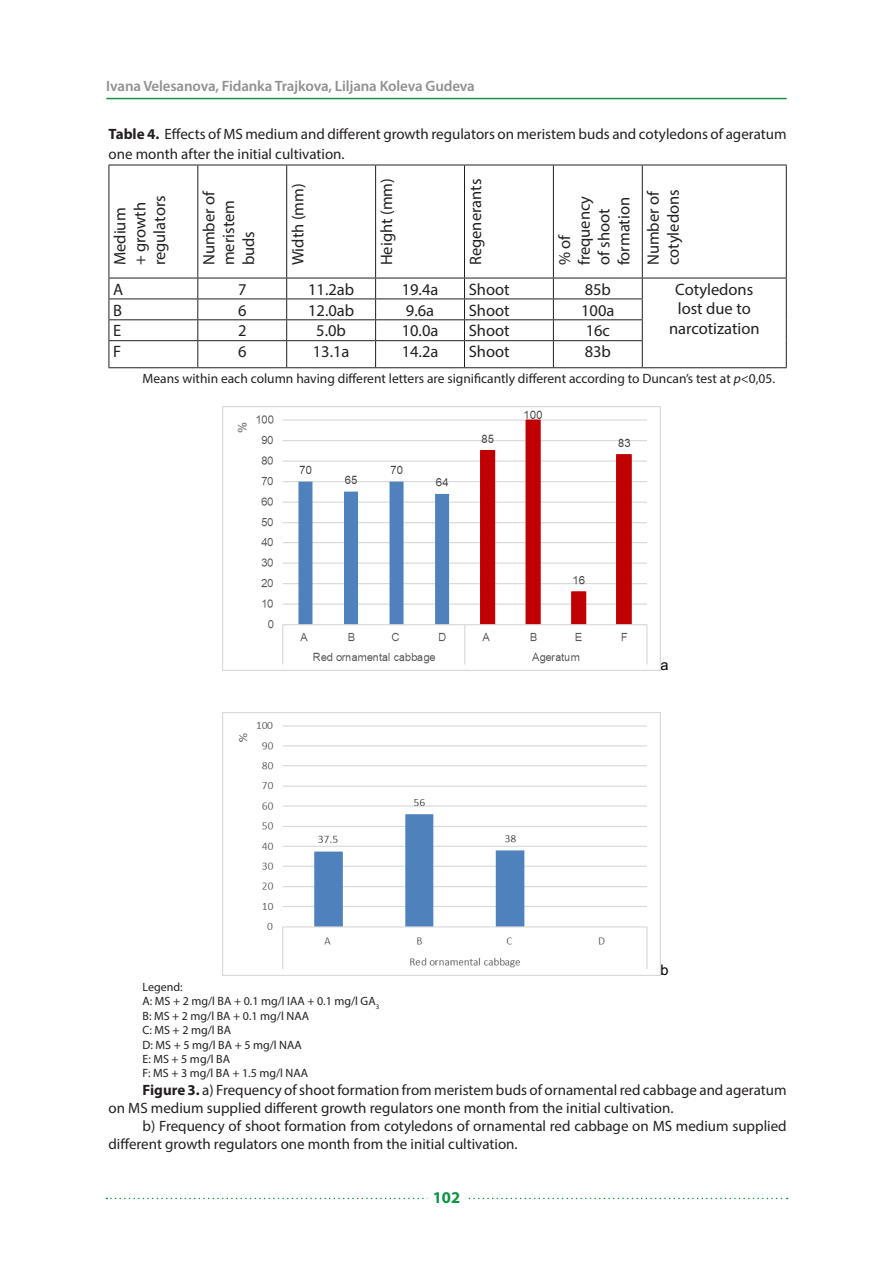
<style>
.page{position:relative;width:893px;height:1263px;background:#fff}
.page>*{position:absolute;margin:0;border:0;box-sizing:border-box;transform-origin:0 0}
.t1{font:16.5px/19.8px "Myriad Pro";color:#231f20}
.t2{font:700 16.5px "Myriad Pro";color:#0d9346}
.t3{font:15px/18px "Myriad Pro";color:#231f20}
.t4{font:600 15px "Myriad Pro";letter-spacing:-.01em;color:#231f20}
.t5{font:14.55px "Arial";color:#000}
.t6{font:13.5px "Myriad Pro";color:#231f20}
.t7{font:12px "Myriad Pro";color:#231f20}
.s1{font-weight:700}
.s2{font-style:italic}
</style>
<div class="page">
<svg style="left:106px;top:1198px;width:682px;height:1px"></svg>
<div style="left:427px;top:1180px;width:39px;height:38px;background:#fff;border-radius:50%"></div>
<hr style="left:106px;top:98px;width:681px;height:1px;background:#0f9345">
<hr style="left:109px;top:165px;width:89px;height:1px;background:#231f20">
<hr style="left:198px;top:165px;width:89px;height:1px;background:#231f20">
<hr style="left:287px;top:165px;width:89px;height:1px;background:#231f20">
<hr style="left:376px;top:165px;width:88px;height:1px;background:#231f20">
<hr style="left:464px;top:165px;width:89px;height:1px;background:#231f20">
<hr style="left:553px;top:165px;width:89px;height:1px;background:#231f20">
<hr style="left:642px;top:165px;width:145px;height:1px;background:#231f20">
<hr style="left:109px;top:278px;width:89px;height:1px;background:#231f20">
<hr style="left:198px;top:278px;width:89px;height:1px;background:#231f20">
<hr style="left:287px;top:278px;width:89px;height:1px;background:#231f20">
<hr style="left:376px;top:278px;width:88px;height:1px;background:#231f20">
<hr style="left:464px;top:278px;width:89px;height:1px;background:#231f20">
<hr style="left:553px;top:278px;width:89px;height:1px;background:#231f20">
<hr style="left:642px;top:278px;width:145px;height:1px;background:#231f20">
<hr style="left:109px;top:299px;width:89px;height:1px;background:#231f20">
<hr style="left:198px;top:299px;width:89px;height:1px;background:#231f20">
<hr style="left:287px;top:299px;width:89px;height:1px;background:#231f20">
<hr style="left:376px;top:299px;width:88px;height:1px;background:#231f20">
<hr style="left:464px;top:299px;width:89px;height:1px;background:#231f20">
<hr style="left:553px;top:299px;width:90px;height:1px;background:#231f20">
<hr style="left:109px;top:319px;width:89px;height:1px;background:#231f20">
<hr style="left:198px;top:319px;width:89px;height:1px;background:#231f20">
<hr style="left:287px;top:319px;width:89px;height:1px;background:#231f20">
<hr style="left:376px;top:319px;width:88px;height:1px;background:#231f20">
<hr style="left:464px;top:319px;width:89px;height:1px;background:#231f20">
<hr style="left:553px;top:319px;width:90px;height:1px;background:#231f20">
<hr style="left:109px;top:340px;width:89px;height:1px;background:#231f20">
<hr style="left:198px;top:340px;width:89px;height:1px;background:#231f20">
<hr style="left:287px;top:340px;width:89px;height:1px;background:#231f20">
<hr style="left:376px;top:340px;width:88px;height:1px;background:#231f20">
<hr style="left:464px;top:340px;width:89px;height:1px;background:#231f20">
<hr style="left:553px;top:340px;width:90px;height:1px;background:#231f20">
<hr style="left:109px;top:367px;width:89px;height:1px;background:#231f20">
<hr style="left:198px;top:367px;width:89px;height:1px;background:#231f20">
<hr style="left:287px;top:367px;width:89px;height:1px;background:#231f20">
<hr style="left:376px;top:367px;width:88px;height:1px;background:#231f20">
<hr style="left:464px;top:367px;width:89px;height:1px;background:#231f20">
<hr style="left:553px;top:367px;width:89px;height:1px;background:#231f20">
<hr style="left:642px;top:367px;width:145px;height:1px;background:#231f20">
<hr style="left:109px;top:165px;width:1px;height:113px;background:#231f20">
<svg style="left:109px;top:278px;width:1px;height:89px"></svg>
<hr style="left:197px;top:165px;width:1px;height:113px;background:#231f20">
<hr style="left:286px;top:165px;width:1px;height:113px;background:#231f20">
<hr style="left:375px;top:165px;width:1px;height:113px;background:#231f20">
<hr style="left:464px;top:165px;width:1px;height:113px;background:#231f20">
<hr style="left:553px;top:165px;width:1px;height:113px;background:#231f20">
<hr style="left:642px;top:165px;width:1px;height:113px;background:#231f20">
<hr style="left:786px;top:165px;width:1px;height:113px;background:#231f20">
<svg style="left:786px;top:278px;width:1px;height:89px"></svg>
<svg style="left:197px;top:278px;width:1px;height:89px"></svg>
<svg style="left:286px;top:278px;width:1px;height:89px"></svg>
<svg style="left:375px;top:278px;width:1px;height:89px"></svg>
<svg style="left:464px;top:278px;width:1px;height:89px"></svg>
<svg style="left:553px;top:278px;width:1px;height:89px"></svg>
<svg style="left:642px;top:278px;width:1px;height:89px"></svg>
<img style="left:222px;top:406px;width:439px;height:264px">
<img style="left:222px;top:712px;width:439px;height:264px">
<p class="t4" style="left:106px;top:76px;width:370px">Ivana Velesanova, Fidanka Trajkova, Liljana Koleva Gudeva</p>
<p class="t3" style="left:109px;top:124px;width:680px;line-height:19.8px"><span class="s1">Table 4.</span> Effects of MS medium and different growth regulators on meristem buds and cotyledons of ageratum one month after the initial cultivation.</p>
<p class="t1" style="left:110px;top:265px;width:71px;rotate:-90deg">Medium + growth regulators</p>
<p class="t1" style="left:199px;top:265px;width:76px;rotate:-90deg">Number of meristem buds</p>
<p class="t1" style="left:288px;top:265px;width:83px;rotate:-90deg">Width (mm)</p>
<p class="t1" style="left:377px;top:265px;width:89px;rotate:-90deg">Height (mm)</p>
<p class="t1" style="left:465px;top:265px;width:88px;rotate:-90deg">Regenerants</p>
<p class="t1" style="left:554px;top:265px;width:71px;rotate:-90deg">% of frequency of shoot formation</p>
<p class="t1" style="left:643px;top:265px;width:77px;rotate:-90deg">Number of cotyledons</p>
<p class="t1" style="left:113px;top:279px;width:12px">А</p>
<p class="t1" style="left:238px;top:279px;width:10px">7</p>
<p class="t1" style="left:308px;top:279px;width:48px">11.2ab</p>
<p class="t1" style="left:402px;top:279px;width:38px">19.4a</p>
<p class="t1" style="left:469px;top:279px;width:42px">Shoot</p>
<p class="t1" style="left:585px;top:279px;width:28px">85b</p>
<p class="t1" style="left:669px;top:279px;width:92px;text-align:center">Cotyledons lost due to narcotization</p>
<p class="t1" style="left:113px;top:300px;width:10px">B</p>
<p class="t1" style="left:238px;top:300px;width:10px">6</p>
<p class="t1" style="left:308px;top:300px;width:48px">12.0ab</p>
<p class="t1" style="left:406px;top:300px;width:30px">9.6a</p>
<p class="t1" style="left:469px;top:300px;width:42px">Shoot</p>
<p class="t1" style="left:581px;top:300px;width:35px">100a</p>
<p class="t1" style="left:113px;top:321px;width:10px">E</p>
<p class="t1" style="left:238px;top:321px;width:10px">2</p>
<p class="t1" style="left:316px;top:321px;width:31px">5.0b</p>
<p class="t1" style="left:402px;top:321px;width:38px">10.0a</p>
<p class="t1" style="left:469px;top:321px;width:42px">Shoot</p>
<p class="t1" style="left:586px;top:321px;width:26px">16c</p>
<p class="t1" style="left:113px;top:342px;width:10px">F</p>
<p class="t1" style="left:238px;top:342px;width:10px">6</p>
<p class="t1" style="left:313px;top:342px;width:38px">13.1a</p>
<p class="t1" style="left:402px;top:342px;width:38px">14.2a</p>
<p class="t1" style="left:469px;top:342px;width:42px">Shoot</p>
<p class="t1" style="left:585px;top:342px;width:28px">83b</p>
<p class="t6" style="left:143px;top:370px;width:634px">Means within each column having different letters are significantly different according to Duncan’s test at <span class="s2">p</span>&lt;0,05.</p>
<p class="t5" style="left:661px;top:655px;width:10px">a</p>
<p class="t5" style="left:661px;top:960px;width:10px">b</p>
<p class="t7" style="left:143px;top:980px;width:42px">Legend:</p>
<p class="t7" style="left:143px;top:994px;width:238px">А: MS + 2 mg/l BA + 0.1 mg/l IAA + 0.1 mg/l GA<sub>3</sub></p>
<p class="t7" style="left:143px;top:1008px;width:168px">В: MS + 2 mg/l BA + 0.1 mg/l NAA</p>
<p class="t7" style="left:143px;top:1023px;width:90px">С: MS + 2 mg/l BA</p>
<p class="t7" style="left:143px;top:1037px;width:161px">D: MS + 5 mg/l BA + 5 mg/l NAA</p>
<p class="t7" style="left:143px;top:1052px;width:89px">Е: MS + 5 mg/l BA</p>
<p class="t7" style="left:143px;top:1066px;width:167px">F: MS + 3 mg/l BA + 1.5 mg/l NAA</p>
<p class="t3" style="left:109px;top:1081px;width:680px;text-indent:34px"><span class="s1">Figure 3.</span> a) Frequency of shoot formation from meristem buds of ornamental red cabbage and ageratum on MS medium supplied different growth regulators one month from the initial cultivation.</p>
<p class="t3" style="left:109px;top:1117px;width:680px;text-indent:34px">b) Frequency of shoot formation from cotyledons of ornamental red cabbage on MS medium supplied different growth regulators one month from the initial cultivation.</p>
<p class="t2" style="left:433px;top:1187px;width:29px">102</p>
</div>
